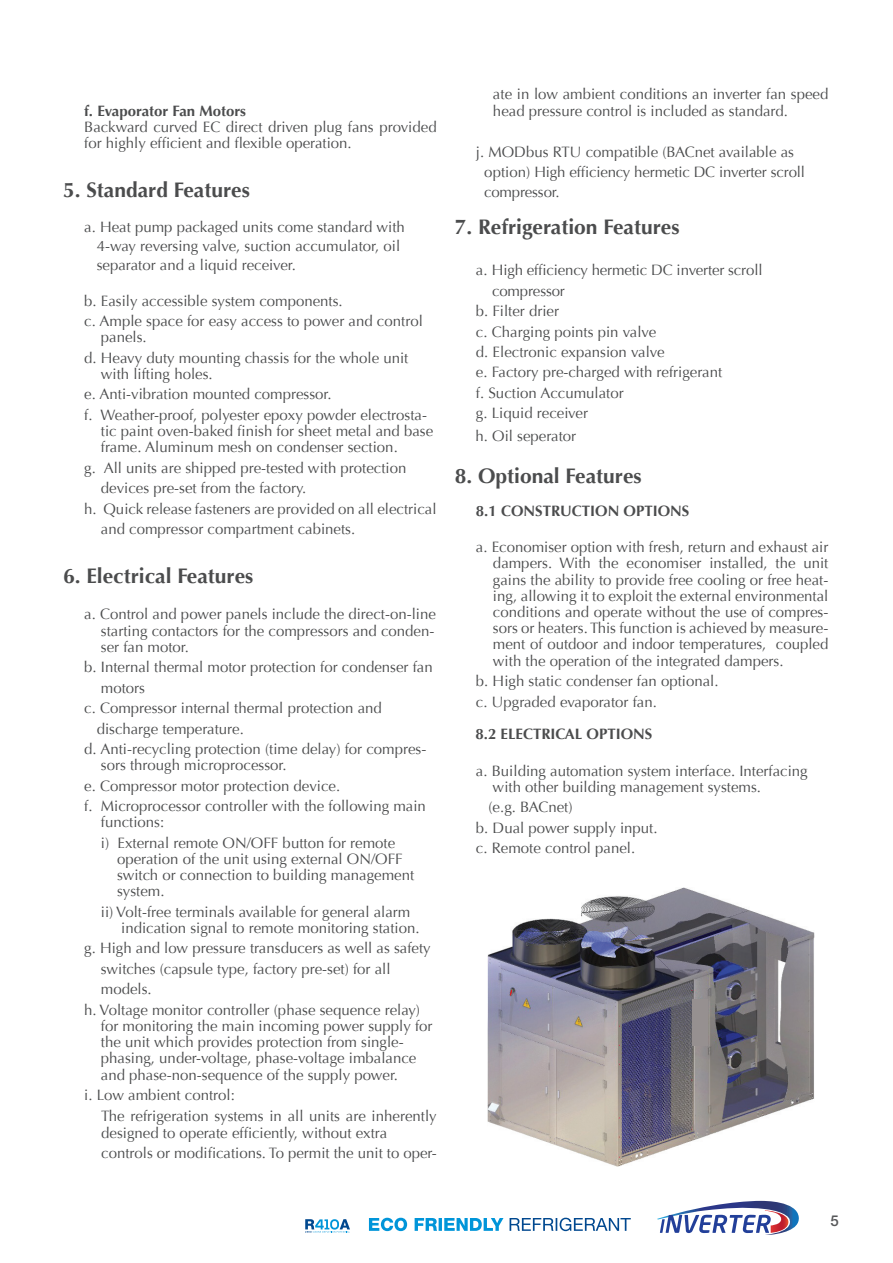
<style>
.page{position:relative;width:893px;height:1263px;background:#fff}
.page>*{position:absolute;margin:0;border:0;box-sizing:border-box;transform-origin:0 0}
.t1{font:700 21px "Optima";color:#4b4c4d}
.t2{font:15px/16.2px "Optima";color:#4b4c4d}
.t3{font:700 15px "Optima";color:#4b4c4d}
.t4{font:500 15px "Helvetica Neue LT";color:#57585a}
</style>
<div class="page">
<svg style="left:510px;top:1218px;width:121px;height:13px"></svg>
<svg style="left:369px;top:1218px;width:134px;height:13px"></svg>
<svg style="left:305px;top:1219px;width:45px;height:14px"></svg>
<svg style="left:657px;top:1200px;width:142px;height:35px"></svg>
<img style="left:487px;top:887px;width:327px;height:280px">
<div style="left:692px;top:999px;width:16px;height:47px;background:#969090"></div>
<p class="t3" style="left:84px;top:102px;width:163px">f. Evaporator Fan Motors</p>
<p class="t2" style="left:84px;top:119px;width:354px">Backward curved EC direct driven plug fans provided for highly efficient and flexible operation.</p>
<h1 class="t1" style="left:63px;top:177px;width:188px">5. Standard Features</h1>
<p class="t2" style="left:97px;top:217px;width:310px;line-height:19.2px;text-indent:-13px">a. Heat pump packaged units come standard with<br>4-way reversing valve, suction accumulator, oil separator and a liquid receiver.</p>
<p class="t2" style="left:84px;top:291px;width:340px;line-height:20.4px">b. Easily accessible system components.<br>c. Ample space for easy access to power and control</p>
<p class="t2" style="left:84px;top:327px;width:326px;line-height:20.4px;text-indent:17px">panels.<br>d. Heavy duty mounting chassis for the whole unit</p>
<p class="t2" style="left:84px;top:364px;width:344px;line-height:20.4px;text-indent:17px">with lifting holes.<br>e. Anti-vibration mounted compressor.<br>f. Weather-proof, polyester epoxy powder electrosta-</p>
<p class="t2" style="left:101px;top:423px;width:334px">tic paint oven-baked finish for sheet metal and base frame. Aluminum mesh on condenser section.</p>
<p class="t2" style="left:84px;top:460px;width:324px">g. All units are shipped pre-tested with protection</p>
<p class="t2" style="left:101px;top:480px;width:207px">devices pre-set from the factory.</p>
<p class="t2" style="left:84px;top:501px;width:354px">h. Quick release fasteners are provided on all electrical</p>
<p class="t2" style="left:101px;top:521px;width:256px">and compressor compartment cabinets.</p>
<h1 class="t1" style="left:63px;top:563px;width:192px">6. Electrical Features</h1>
<p class="t2" style="left:101px;top:606px;width:336px;text-align:justify;text-indent:-17px">a. Control and power panels include the direct-on-line starting contactors for the compressors and conden&shy;ser fan motor.</p>
<p class="t2" style="left:84px;top:659px;width:350px">b. Internal thermal motor protection for condenser fan</p>
<p class="t2" style="left:101px;top:680px;width:46px">motors</p>
<p class="t2" style="left:84px;top:700px;width:299px">c. Compressor internal thermal protection and</p>
<p class="t2" style="left:97px;top:721px;width:149px">discharge temperature.</p>
<p class="t2" style="left:84px;top:741px;width:344px">d. Anti-recycling protection (time delay) for compres-</p>
<p class="t2" style="left:84px;top:755px;width:343px;line-height:20.4px;text-indent:17px">sors through microprocessor.<br>e. Compressor motor protection device.<br>f. Microprocessor controller with the following main</p>
<p class="t2" style="left:101px;top:812px;width:296px;line-height:20.4px">functions:<br>i) External remote ON/OFF button for remote</p>
<p class="t2" style="left:117px;top:851px;width:299px">operation of the unit using external ON/OFF switch or connection to building management system.</p>
<p class="t2" style="left:121px;top:904px;width:300px;text-indent:-20px">ii) Volt-free terminals available for general alarm indication signal to remote monitoring station.</p>
<p class="t2" style="left:84px;top:940px;width:348px">g. High and low pressure transducers as well as safety</p>
<p class="t2" style="left:101px;top:961px;width:291px">switches (capsule type, factory pre-set) for all</p>
<p class="t2" style="left:101px;top:981px;width:52px">models.</p>
<p class="t2" style="left:84px;top:1002px;width:337px">h. Voltage monitor controller (phase sequence relay)</p>
<p class="t2" style="left:101px;top:1018px;width:333px">for monitoring the main incoming power supply for the unit which provides protection from single&shy;phasing, under-voltage, phase-voltage imbalance and phase-non-sequence of the supply power.</p>
<p class="t2" style="left:101px;top:1085px;width:337px;line-height:20.7px;text-indent:-17px">i. Low ambient control:<br>The refrigeration systems in all units are inherently</p>
<p class="t2" style="left:101px;top:1122px;width:337px;line-height:20.7px">designed to operate efficiently, without extra controls or modifications. To permit the unit to oper-</p>
<p class="t2" style="left:493px;top:86px;width:337px">ate in low ambient conditions an inverter fan speed head pressure control is included as standard.</p>
<p class="t2" style="left:484px;top:141px;width:323px;line-height:20.4px;text-indent:-8px">j. MODbus RTU compatible (BACnet available as option) High efficiency hermetic DC inverter scroll compressor.</p>
<h1 class="t1" style="left:455px;top:215px;width:226px">7. Refrigeration Features</h1>
<p class="t2" style="left:476px;top:262px;width:288px">a. High efficiency hermetic DC inverter scroll</p>
<p class="t2" style="left:492px;top:283px;width:74px">compressor</p>
<p class="t2" style="left:476px;top:303px;width:85px">b. Filter drier</p>
<p class="t2" style="left:476px;top:324px;width:182px">c. Charging points pin valve</p>
<p class="t2" style="left:476px;top:344px;width:190px">d. Electronic expansion valve</p>
<p class="t2" style="left:476px;top:364px;width:248px">e. Factory pre-charged with refrigerant</p>
<p class="t2" style="left:476px;top:385px;width:149px">f. Suction Accumulator</p>
<p class="t2" style="left:476px;top:405px;width:114px">g. Liquid receiver</p>
<p class="t2" style="left:476px;top:427px;width:102px">h. Oil seperator</p>
<h1 class="t1" style="left:455px;top:464px;width:188px">8. Optional Features</h1>
<p class="t3" style="left:476px;top:502px;width:215px">8.1 CONSTRUCTION OPTIONS</p>
<p class="t2" style="left:493px;top:539px;width:337px;text-align:justify;text-indent:-17px">a. Economiser option with fresh, return and exhaust air dampers. With the economiser installed, the unit gains the ability to provide free cooling or free heat&shy;ing, allowing it to exploit the external environmental conditions and operate without the use of compres&shy;sors or heaters. This function is achieved by measure&shy;ment of outdoor and indoor temperatures, coupled with the operation of the integrated dampers.</p>
<p class="t2" style="left:476px;top:671px;width:244px;line-height:20.4px">b. High static condenser fan optional. c. Upgraded evaporator fan.</p>
<p class="t3" style="left:476px;top:725px;width:178px">8.2 ELECTRICAL OPTIONS</p>
<p class="t2" style="left:493px;top:763px;width:317px;text-indent:-17px">a. Building automation system interface. Interfacing with other building management systems.</p>
<p class="t2" style="left:476px;top:797px;width:183px;line-height:20.4px;text-indent:13px">(e.g. BACnet)<br>b. Dual power supply input. c. Remote control panel.</p>
<p class="t4" style="left:831px;top:1212px;width:10px">5</p>
</div>
